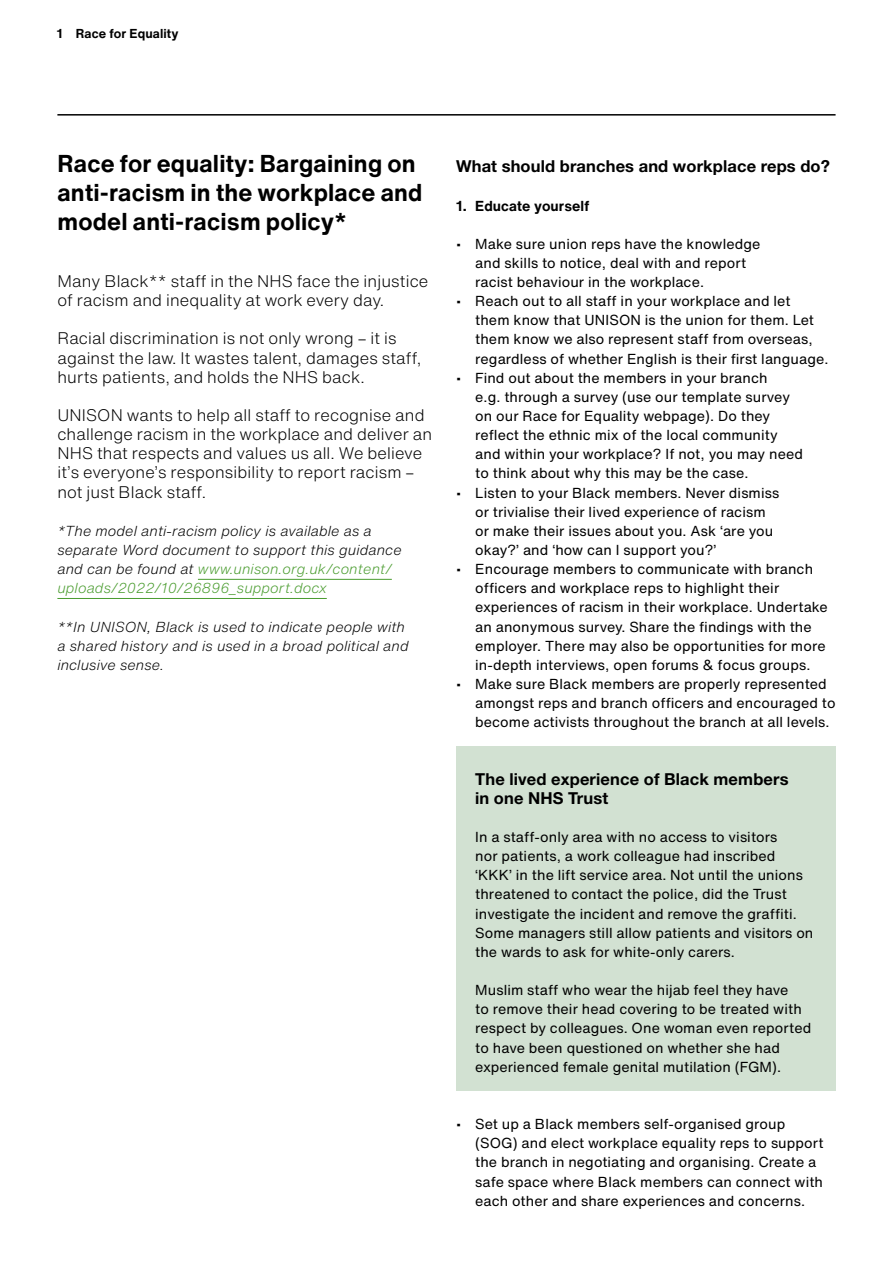
<style>
.page{position:relative;width:893px;height:1263px;background:#fff}
.page>*{position:absolute;margin:0;border:0;box-sizing:border-box;transform-origin:0 0}
.t1{font:700 24px/28.7px "Helvetica Now Text";letter-spacing:.005em;color:#000}
.t2{font:300 16.5px/19.2px "Helvetica Now Text";letter-spacing:.01em;color:#000}
.t3{font:700 16.5px/19.2px "Helvetica Neue";letter-spacing:.01em;color:#000}
.t4{font:14.25px/19.2px "Helvetica Now Text";letter-spacing:.01em;color:#000}
.t5{font:italic 300 14.25px/19.2px "Helvetica Now Text";letter-spacing:.01em;color:#000}
.t6{font:700 14.25px "Helvetica Now Text";letter-spacing:.01em;color:#000}
.t7{font:700 12.75px "Helvetica Now Text";letter-spacing:.01em;color:#000}
.s1{color:#4a9c2f}
</style>
<div class="page">
<hr style="left:57px;top:114px;width:779px;height:2px;background:#000">
<hr style="left:198px;top:579px;width:194px;height:1px;background:#4a9c2f">
<hr style="left:57px;top:598px;width:270px;height:1px;background:#4a9c2f">
<div style="left:456px;top:746px;width:380px;height:345px;background:#d2e1d2"></div>
<p class="t7" style="left:57px;top:24px;width:123px">1 Race for Equality</p>
<h1 class="t1" style="left:57px;top:149px;width:367px">Race for equality: Bargaining on anti-racism in the workplace and model anti-racism policy*</h1>
<p class="t2" style="left:57px;top:271px;width:372px">Many Black** staff in the NHS face the injustice of racism and inequality at work every day.</p>
<p class="t2" style="left:57px;top:328px;width:365px">Racial discrimination is not only wrong – it is against the law. It wastes talent, damages staff, hurts patients, and holds the NHS back.</p>
<p class="t2" style="left:57px;top:405px;width:376px">UNISON wants to help all staff to recognise and challenge racism in the workplace and deliver an NHS that respects and values us all. We believe it’s everyone’s responsibility to report racism – not just Black staff.</p>
<p class="t5" style="left:57px;top:521px;width:346px">*The model anti-racism policy is available as a separate Word document to support this guidance and can be found at <span class="s1">www.unison.org.uk/content/ uploads/2022/10/26896_support.docx</span></p>
<p class="t5" style="left:57px;top:616px;width:353px">**In UNISON, Black is used to indicate people with a shared history and is used in a broad political and inclusive sense.</p>
<p class="t3" style="left:456px;top:156px;width:375px">What should branches and workplace reps do?</p>
<p class="t6" style="left:456px;top:195px;width:135px">1. Educate yourself</p>
<p class="t4" style="left:475px;top:234px;width:287px;text-indent:-19px">• Make sure union reps have the knowledge and skills to notice, deal with and report racist behaviour in the workplace.</p>
<p class="t4" style="left:475px;top:291px;width:355px;text-indent:-19px">• Reach out to all staff in your workplace and let<br>them know that UNISON is the union for them. Let them know we also represent staff from overseas, regardless of whether English is their first language.</p>
<p class="t4" style="left:475px;top:368px;width:329px;text-indent:-19px">• Find out about the members in your branch<br>e.g. through a survey (use our template survey on our Race for Equality webpage). Do they reflect the ethnic mix of the local community and within your workplace? If not, you may need to think about why this may be the case.</p>
<p class="t4" style="left:475px;top:482px;width:306px;text-indent:-19px">• Listen to your Black members. Never dismiss or trivialise their lived experience of racism or make their issues about you. Ask ‘are you okay?’ and ‘how can I support you?’</p>
<p class="t4" style="left:475px;top:559px;width:354px;text-indent:-19px">• Encourage members to communicate with branch officers and workplace reps to highlight their experiences of racism in their workplace. Undertake an anonymous survey. Share the findings with the employer. There may also be opportunities for more in-depth interviews, open forums &amp; focus groups.</p>
<p class="t4" style="left:475px;top:674px;width:362px;text-indent:-19px">• Make sure Black members are properly represented amongst reps and branch officers and encouraged to become activists throughout the branch at all levels.</p>
<p class="t3" style="left:475px;top:769px;width:315px">The lived experience of Black members in one NHS Trust</p>
<p class="t4" style="left:475px;top:827px;width:340px">In a staff-only area with no access to visitors<br>nor patients, a work colleague had inscribed ‘KKK’ in the lift service area. Not until the unions threatened to contact the police, did the Trust investigate the incident and remove the graffiti.<br>Some managers still allow patients and visitors on the wards to ask for white-only carers.</p>
<p class="t4" style="left:475px;top:980px;width:338px">Muslim staff who wear the hijab feel they have<br>to remove their head covering to be treated with respect by colleagues. One woman even reported to have been questioned on whether she had experienced female genital mutilation (FGM).</p>
<p class="t4" style="left:475px;top:1114px;width:350px;text-indent:-19px">• Set up a Black members self-organised group (SOG) and elect workplace equality reps to support the branch in negotiating and organising. Create a safe space where Black members can connect with each other and share experiences and concerns.</p>
</div>
